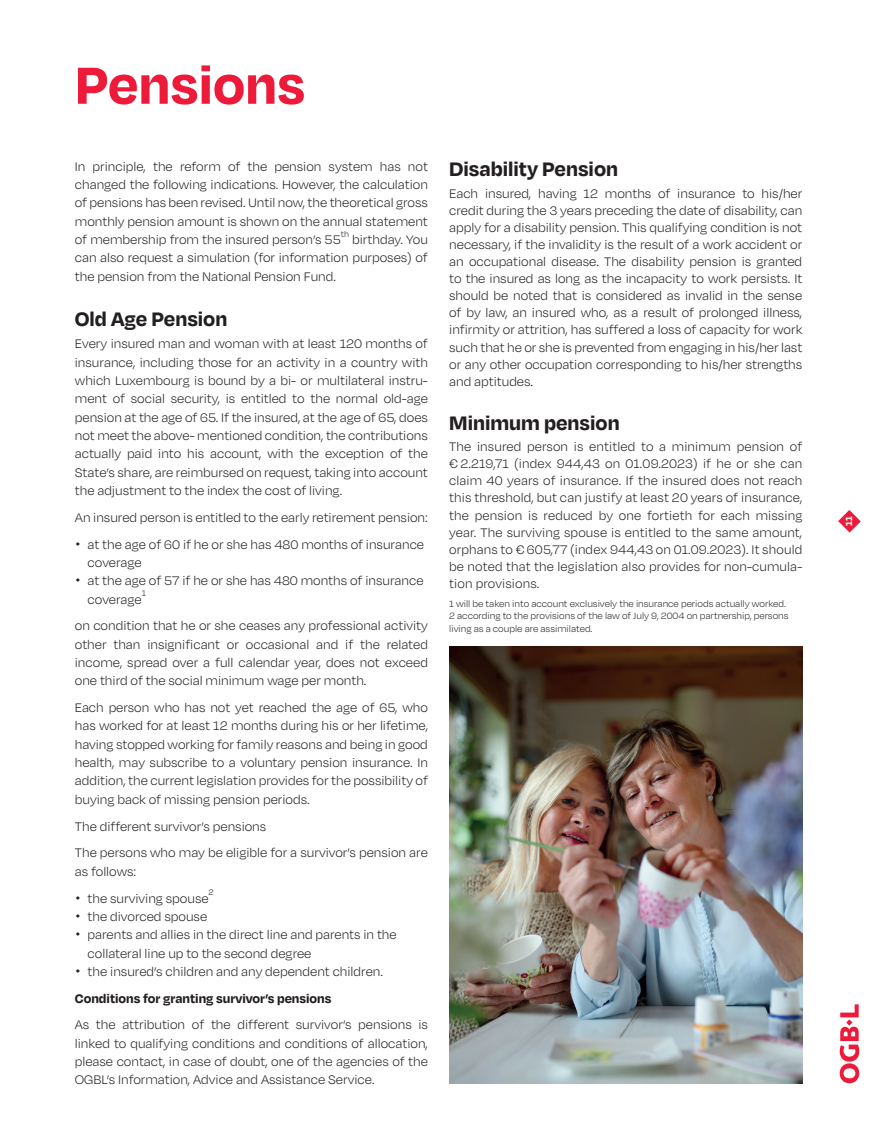
<style>
.page{position:relative;width:891px;height:1148px;background:#fff}
.page>*{position:absolute;margin:0;border:0;box-sizing:border-box;transform-origin:0 0}
.t1{font:700 60px "Degular";color:#ed1a3a}
.t2{font:700 22.5px "Degular";color:#231f20}
.Body_-_texte{font:300 14.25px/18.3px "Degular";color:#231f20;text-align:justify}
.Body_-_texte-2{font:700 14.25px "Degular";color:#231f20}
.Body_-_texte-3{font:300 10.5px/12.6px "Degular";color:#231f20}
.t3{font:700 10.5px "Degular";color:#fff}
.Body_-_texte-4{font:300 9.45px "Degular";color:#231f20}
</style>
<div class="page">
<svg style="left:838px;top:510px;width:22px;height:22px"></svg>
<svg style="left:839px;top:1004px;width:20px;height:79px"></svg>
<img style="left:449px;top:646px;width:353px;height:437px">
<h3 class="t1" style="left:75px;top:47px;width:232px">Pensions</h3>
<p class="Body_-_texte" style="left:75px;top:157px;width:354px">In principle, the reform of the pension system has not changed the following indications. However, the calculation of pensions has been revised. Until now, the theoretical gross monthly pension amount is shown on the annual statement of membership from the insured person’s 55</p>
<p class="Body_-_texte-4" style="left:341px;top:228px;width:10px">th</p>
<p class="Body_-_texte" style="left:75px;top:230px;width:354px;text-indent:277px">birthday. You can also request a simulation (for information purposes) of the pension from the National Pension Fund.</p>
<h3 class="t2" style="left:75px;top:304px;width:154px">Old Age Pension</h3>
<p class="Body_-_texte" style="left:75px;top:334px;width:354px">Every insured man and woman with at least 120 months of insurance, including those for an activity in a country with which Luxembourg is bound by a bi- or multilateral instru&shy;ment of social security, is entitled to the normal old-age pension at the age of 65. If the insured, at the age of 65, does not meet the above- mentioned condition, the contributions actually paid into his account, with the exception of the State’s share, are reimbursed on request, taking into account the adjustment to the index the cost of living.</p>
<p class="Body_-_texte" style="left:75px;top:507px;width:354px">An insured person is entitled to the early retirement pension:</p>
<p class="Body_-_texte" style="left:88px;top:534px;width:338px">at the age of 60 if he or she has 480 months of insurance coverage</p>
<p class="Body_-_texte" style="left:88px;top:571px;width:337px">at the age of 57 if he or she has 480 months of insurance coverage</p>
<p class="Body_-_texte-4" style="left:142px;top:588px;width:6px">1</p>
<p class="Body_-_texte" style="left:75px;top:616px;width:354px">on condition that he or she ceases any professional activity other than insignificant or occasional and if the related income, spread over a full calendar year, does not exceed one third of the social minimum wage per month.</p>
<p class="Body_-_texte" style="left:75px;top:698px;width:354px">Each person who has not yet reached the age of 65, who has worked for at least 12 months during his or her lifetime, having stopped working for family reasons and being in good health, may subscribe to a voluntary pension insurance. In addition, the current legislation provides for the possibility of buying back of missing pension periods.</p>
<p class="Body_-_texte" style="left:75px;top:816px;width:193px">The different survivor’s pensions</p>
<p class="Body_-_texte" style="left:75px;top:843px;width:354px">The persons who may be eligible for a survivor’s pension are as follows:</p>
<p class="Body_-_texte" style="left:88px;top:888px;width:122px">the surviving spouse</p>
<p class="Body_-_texte-4" style="left:209px;top:887px;width:7px">2</p>
<p class="Body_-_texte" style="left:88px;top:906px;width:121px">the divorced spouse</p>
<p class="Body_-_texte" style="left:88px;top:925px;width:310px">parents and allies in the direct line and parents in the collateral line up to the second degree</p>
<p class="Body_-_texte" style="left:88px;top:961px;width:297px">the insured’s children and any dependent children.</p>
<p class="Body_-_texte-2" style="left:75px;top:989px;width:258px">Conditions for granting survivor’s pensions</p>
<p class="Body_-_texte" style="left:75px;top:1015px;width:354px">As the attribution of the different survivor’s pensions is linked to qualifying conditions and conditions of allocation, please contact, in case of doubt, one of the agencies of the OGBL’s Information, Advice and Assistance Service.</p>
<h3 class="t2" style="left:449px;top:155px;width:170px">Disability Pension</h3>
<p class="Body_-_texte" style="left:449px;top:184px;width:354px;line-height:17.1px">Each insured, having 12 months of insurance to his/her credit during the 3 years preceding the date of disability, can apply for a disability pension. This qualifying condition is not necessary, if the invalidity is the result of a work accident or an occupational disease. The disability pension is granted to the insured as long as the incapacity to work persists. It should be noted that is considered as invalid in the sense of by law, an insured who, as a result of prolonged illness, infirmity or attrition, has suffered a loss of capacity for work such that he or she is prevented from engaging in his/her last or any other occupation corresponding to his/her strengths and aptitudes.</p>
<h3 class="t2" style="left:449px;top:408px;width:172px">Minimum pension</h3>
<p class="Body_-_texte" style="left:449px;top:437px;width:354px;line-height:17.1px">The insured person is entitled to a minimum pension of €2.219,71 (index 944,43 on 01.09.2023) if he or she can claim 40 years of insurance. If the insured does not reach this threshold, but can justify at least 20 years of insurance, the pension is reduced by one fortieth for each missing year. The surviving spouse is entitled to the same amount, orphans to €605,77 (index 944,43 on 01.09.2023). It should be noted that the legislation also provides for non-cumula&shy;tion provisions.</p>
<p class="Body_-_texte-3" style="left:449px;top:596px;width:341px">1 will be taken into account exclusively the insurance periods actually worked.<br>2 according to the provisions of the law of July 9, 2004 on partnership, persons living as a couple are assimilated.</p>
<p class="t3" style="left:842px;top:526px;width:11px;rotate:-90deg">11</p>
</div>
